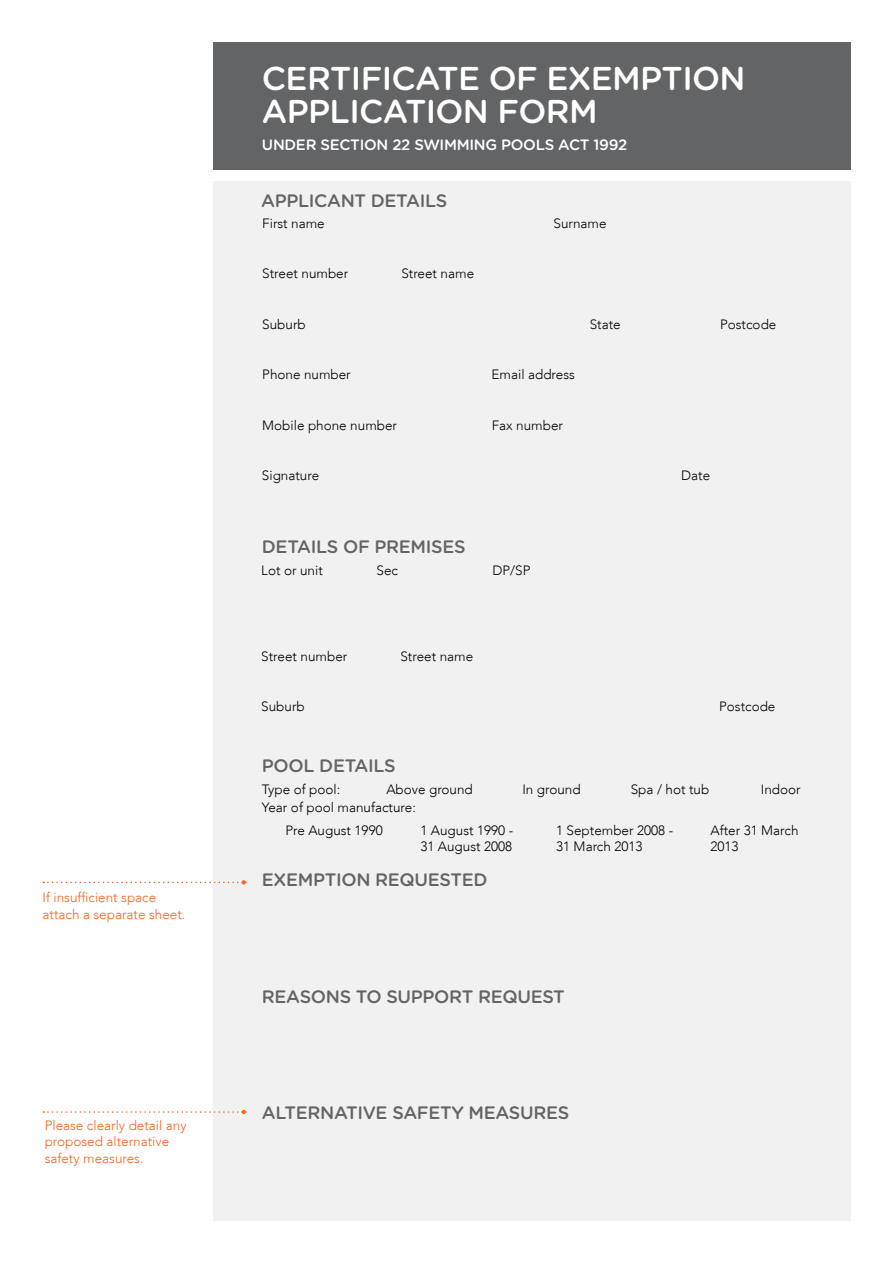
<style>
.page{position:relative;width:893px;height:1263px;background:#fff}
.page>*{position:absolute;margin:0;border:0;box-sizing:border-box;transform-origin:0 0}
.Document_Heading{font:500 33px/33px "Gotham Rounded";letter-spacing:-.02em;color:#fff}
.Section_Sub_Heading{font:500 18px "Gotham Rounded";letter-spacing:-.02em;color:#636466}
.Document_Heading-2{font:500 15px "Gotham Rounded";letter-spacing:-.02em;color:#fff}
.Section_Body_Text{font:300 13.5px/16.5px "Avenir LT";color:#000}
.Side_Bar_Body_Text{font:300 13.5px/16.5px "Avenir LT";color:#f26522}
</style>
<div class="page">
<div style="left:213px;top:43px;width:637px;height:127px;background:#636466"></div>
<div style="left:213px;top:181px;width:637px;height:1039px;background:#f1f1f2"></div>
<svg style="left:43px;top:880px;width:203px;height:4px"></svg>
<svg style="left:43px;top:1110px;width:203px;height:4px"></svg>
<p class="Side_Bar_Body_Text" style="left:43px;top:889px;width:144px">If insufficient space attach a separate sheet.</p>
<p class="Side_Bar_Body_Text" style="left:45px;top:1117px;width:144px">Please clearly detail any proposed alternative safety measures.</p>
<h1 class="Document_Heading" style="left:262px;top:60px;width:485px">CERTIFICATE OF EXEMPTION<br>APPLICATION FORM</h1>
<h1 class="Document_Heading-2" style="left:262px;top:133px;width:367px">UNDER SECTION 22 SWIMMING POOLS ACT 1992</h1>
<h2 class="Section_Sub_Heading" style="left:261px;top:188px;width:188px">APPLICANT DETAILS</h2>
<p class="Section_Body_Text" style="left:262px;top:216px;width:64px">First name</p>
<p class="Section_Body_Text" style="left:554px;top:216px;width:55px">Surname</p>
<p class="Section_Body_Text" style="left:262px;top:265px;width:88px">Street number</p>
<p class="Section_Body_Text" style="left:401px;top:265px;width:74px">Street name</p>
<p class="Section_Body_Text" style="left:262px;top:316px;width:45px">Suburb</p>
<p class="Section_Body_Text" style="left:590px;top:316px;width:33px">State</p>
<p class="Section_Body_Text" style="left:720px;top:316px;width:58px">Postcode</p>
<p class="Section_Body_Text" style="left:262px;top:366px;width:90px">Phone number</p>
<p class="Section_Body_Text" style="left:492px;top:366px;width:85px">Email address</p>
<p class="Section_Body_Text" style="left:262px;top:417px;width:136px">Mobile phone number</p>
<p class="Section_Body_Text" style="left:492px;top:417px;width:73px">Fax number</p>
<p class="Section_Body_Text" style="left:262px;top:467px;width:59px">Signature</p>
<p class="Section_Body_Text" style="left:681px;top:467px;width:31px">Date</p>
<h2 class="Section_Sub_Heading" style="left:262px;top:534px;width:205px">DETAILS OF PREMISES</h2>
<p class="Section_Body_Text" style="left:261px;top:562px;width:63px">Lot or unit</p>
<p class="Section_Body_Text" style="left:377px;top:562px;width:23px">Sec</p>
<p class="Section_Body_Text" style="left:492px;top:562px;width:40px">DP/SP</p>
<p class="Section_Body_Text" style="left:261px;top:648px;width:88px">Street number</p>
<p class="Section_Body_Text" style="left:400px;top:648px;width:74px">Street name</p>
<p class="Section_Body_Text" style="left:261px;top:698px;width:45px">Suburb</p>
<p class="Section_Body_Text" style="left:719px;top:699px;width:58px">Postcode</p>
<h2 class="Section_Sub_Heading" style="left:262px;top:752px;width:135px">POOL DETAILS</h2>
<p class="Section_Body_Text" style="left:262px;top:781px;width:80px">Type of pool:</p>
<p class="Section_Body_Text" style="left:386px;top:781px;width:88px">Above ground</p>
<p class="Section_Body_Text" style="left:522px;top:781px;width:60px">In ground</p>
<p class="Section_Body_Text" style="left:631px;top:781px;width:80px">Spa / hot tub</p>
<p class="Section_Body_Text" style="left:761px;top:781px;width:41px">Indoor</p>
<p class="Section_Body_Text" style="left:262px;top:799px;width:155px">Year of pool manufacture:</p>
<p class="Section_Body_Text" style="left:285px;top:822px;width:99px">Pre August 1990</p>
<p class="Section_Body_Text" style="left:420px;top:822px;width:94px">1 August 1990 -<br>31 August 2008</p>
<p class="Section_Body_Text" style="left:556px;top:822px;width:119px">1 September 2008 -<br>31 March 2013</p>
<p class="Section_Body_Text" style="left:710px;top:822px;width:90px">After 31 March<br>2013</p>
<h2 class="Section_Sub_Heading" style="left:262px;top:867px;width:227px">EXEMPTION REQUESTED</h2>
<h2 class="Section_Sub_Heading" style="left:262px;top:984px;width:304px">REASONS TO SUPPORT REQUEST</h2>
<h2 class="Section_Sub_Heading" style="left:262px;top:1100px;width:309px">ALTERNATIVE SAFETY MEASURES</h2>
</div>
